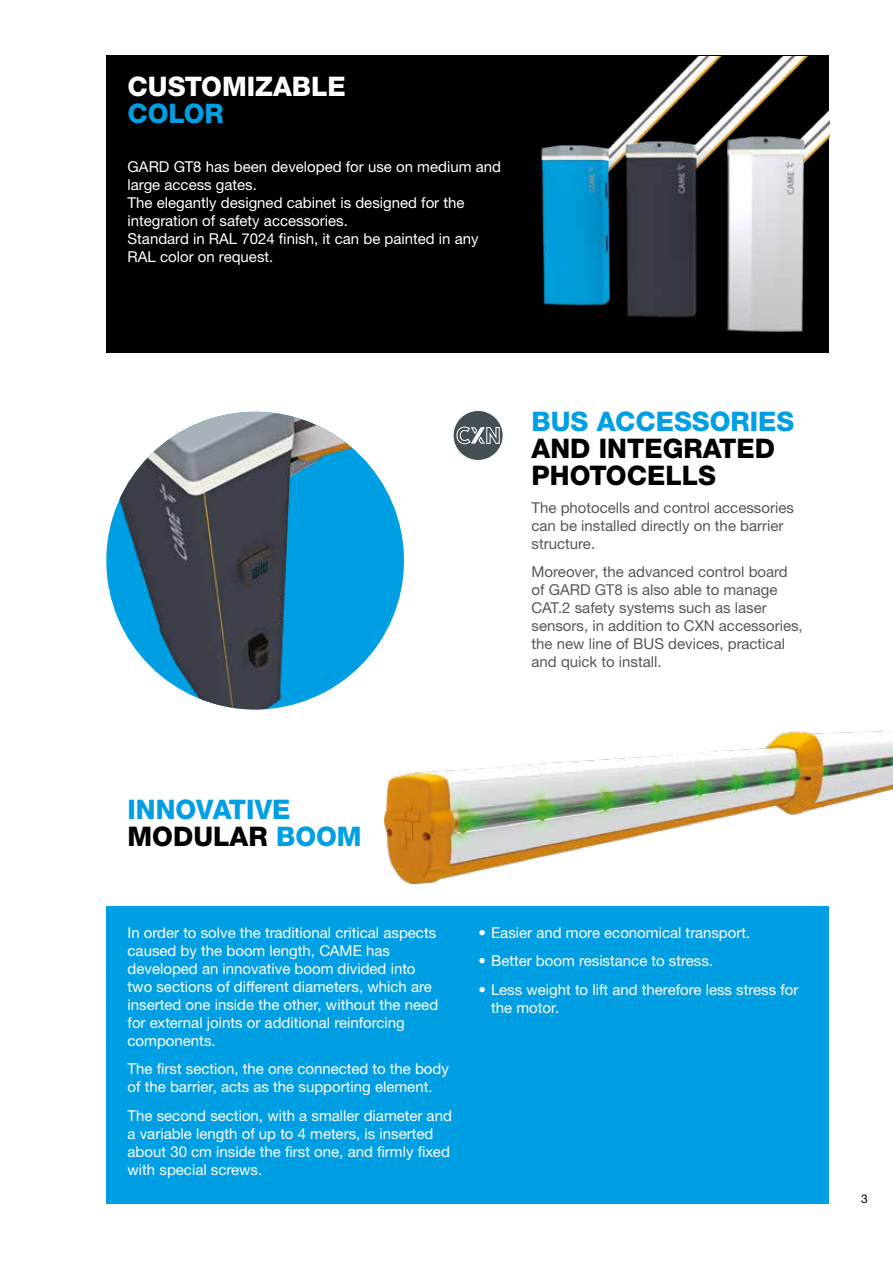
<style>
.page{position:relative;width:893px;height:1263px;background:#fff}
.page>*{position:absolute;margin:0;border:0;box-sizing:border-box;transform-origin:0 0}
.t1{font:800 27px/27px "Helvetica Neue LTW1 G";color:#009fe3}
.t2{font:800 27px/27px "Helvetica Neue LTW1 G";color:#000}
.t3{font:800 27px "Helvetica Neue LTW1 G";color:#fff}
.t4{font:15px/18px "Helvetica Neue LTW1 G";color:#fff}
.t5{font:15px/18px "Helvetica Neue LTW1 G";color:#575756}
.t6{font:12px "Helvetica Neue LTW1 G";color:#000}
.s1{color:#000}
</style>
<div class="page">
<div style="left:106px;top:55px;width:723px;height:298px;background:#000"></div>
<div style="left:106px;top:906px;width:723px;height:297px;background:#009fe3"></div>
<img style="left:106px;top:412px;width:298px;height:297px;border-radius:149px">
<img style="left:542px;top:56px;width:287px;height:276px">
<img style="left:384px;top:731px;width:509px;height:153px">
<svg style="left:453px;top:410px;width:50px;height:51px"></svg>
<h1 class="t3" style="left:128px;top:70px;width:220px">CUSTOMIZABLE</h1>
<h1 class="t1" style="left:128px;top:100px;width:98px">COLOR</h1>
<p class="t4" style="left:128px;top:158px;width:375px">GARD GT8 has been developed for use on medium and large access gates.<br>The elegantly designed cabinet is designed for the integration of safety accessories.<br>Standard in RAL 7024 finish, it can be painted in any RAL color on request.</p>
<h1 class="t1" style="left:128px;top:796px;width:236px">INNOVATIVE<br><span class="s1">MODULAR</span> BOOM</h1>
<h1 class="t1" style="left:531px;top:408px;width:264px">BUS ACCESSORIES</h1>
<h1 class="t2" style="left:531px;top:435px;width:245px">AND INTEGRATED<br>PHOTOCELLS</h1>
<p class="t5" style="left:531px;top:498px;width:264px">The photocells and control accessories can be installed directly on the barrier structure.</p>
<p class="t5" style="left:531px;top:563px;width:273px">Moreover, the advanced control board of GARD GT8 is also able to manage CAT.2 safety systems such as laser sensors, in addition to CXN accessories, the new line of BUS devices, practical and quick to install.</p>
<p class="t4" style="left:128px;top:923px;width:312px">In order to solve the traditional critical aspects caused by the boom length, CAME has developed an innovative boom divided into two sections of different diameters, which are inserted one inside the other, without the need for external joints or additional reinforcing components.</p>
<p class="t4" style="left:128px;top:1060px;width:323px">The first section, the one connected to the body of the barrier, acts as the supporting element.</p>
<p class="t4" style="left:128px;top:1106px;width:326px">The second section, with a smaller diameter and a variable length of up to 4 meters, is inserted about 30 cm inside the first one, and firmly fixed with special screws.</p>
<p class="t4" style="left:478px;top:923px;width:273px">• Easier and more economical transport.</p>
<p class="t4" style="left:478px;top:952px;width:236px">• Better boom resistance to stress.</p>
<p class="t4" style="left:491px;top:980px;width:309px;text-indent:-13px">• Less weight to lift and therefore less stress for the motor.</p>
<p class="t6" style="left:861px;top:1192px;width:8px">3</p>
</div>
